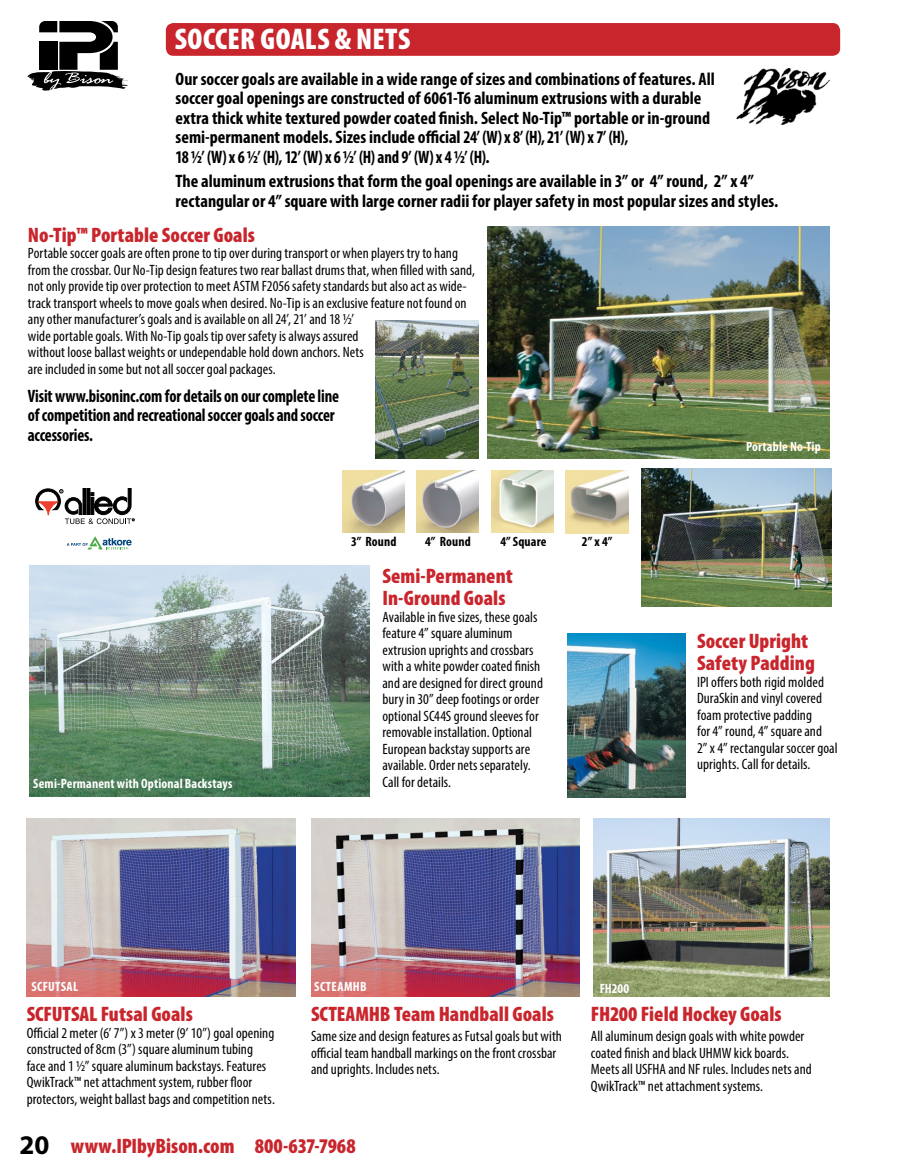
<style>
.page{position:relative;width:905px;height:1175px;background:#fff}
.page>*{position:absolute;margin:0;border:0;box-sizing:border-box;transform-origin:0 0}
.t1{font:900 condensed 30px "Myriad Pro";letter-spacing:.01em;color:#fff}
.t2{font:700 27px "Myriad Pro";color:#000}
.t3{font:900 condensed 21px/22.5px "Myriad Pro";color:#c9252c}
.t4{font:700 condensed 18px/19.5px "Myriad Pro";color:#000}
.t5{font:700 condensed 18px/19.5px "Myriad Pro";color:#000;scale:.92 1}
.t6{font:condensed 15px/16.5px "Myriad Pro";letter-spacing:.005em;color:#000}
.t7{font:700 condensed 13.5px "Myriad Pro";letter-spacing:.01em;color:#fff}
.t8{font:700 condensed 13.5px "Myriad Pro";letter-spacing:.01em;color:#000}
.t9{font:700 condensed 13.5px "Myriad Pro";letter-spacing:.03em;color:#fff}
</style>
<div class="page">
<svg style="left:27px;top:21px;width:101px;height:70px"></svg>
<div style="left:166px;top:23px;width:674px;height:33px;background:#c9252c;border-radius:8px"></div>
<img style="left:487px;top:226px;width:342px;height:232px">
<img style="left:375px;top:321px;width:103px;height:137px">
<img style="left:641px;top:469px;width:190px;height:137px">
<img style="left:29px;top:565px;width:340px;height:231px">
<img style="left:567px;top:633px;width:118px;height:165px">
<img style="left:417px;top:470px;width:62px;height:62px">
<img style="left:343px;top:470px;width:62px;height:62px">
<img style="left:492px;top:470px;width:62px;height:62px">
<img style="left:565px;top:470px;width:64px;height:64px">
<svg style="left:36px;top:488px;width:98px;height:36px"></svg>
<svg style="left:67px;top:536px;width:65px;height:13px"></svg>
<img style="left:736px;top:69px;width:93px;height:56px">
<img style="left:27px;top:819px;width:268px;height:177px">
<img style="left:311px;top:818px;width:269px;height:179px">
<img style="left:593px;top:819px;width:236px;height:178px">
<h1 class="t1" style="left:175px;top:20px;width:237px">SOCCER GOALS &amp; NETS</h1>
<p class="t4" style="left:176px;top:68px;width:540px">Our soccer goals are available in a wide range of sizes and combinations of features. All soccer goal openings are constructed of 6061-T6 aluminum extrusions with a durable extra thick white textured powder coated finish. Select No-Tip™ portable or in-ground semi-permanent models. Sizes include official 24’ (W) x 8’ (H), 21’ (W) x 7’ (H),<br>18 ½’ (W) x 6 ½’ (H), 12’ (W) x 6 ½’ (H) and 9’ (W) x 4 ½’ (H).</p>
<p class="t4" style="left:176px;top:171px;width:604px">The aluminum extrusions that form the goal openings are available in 3” or 4” round, 2” x 4” rectangular or 4” square with large corner radii for player safety in most popular sizes and styles.</p>
<h3 class="t3" style="left:28px;top:223px;width:229px">No-Tip™ Portable Soccer Goals</h3>
<p class="t6" style="left:28px;top:245px;width:448px">Portable soccer goals are often prone to tip over during transport or when players try to hang from the crossbar. Our No-Tip design features two rear ballast drums that, when filled with sand, not only provide tip over protection to meet ASTM F2056 safety standards but also act as wide&shy;track transport wheels to move goals when desired. No-Tip is an exclusive feature not found on any other manufacturer’s goals and is available on all 24’, 21’ and 18 ½’<br>wide portable goals. With No-Tip goals tip over safety is always assured<br>without loose ballast weights or undependable hold down anchors. Nets<br>are included in some but not all soccer goal packages.</p>
<p class="t5" style="left:28px;top:386px;width:339px">Visit www.bisoninc.com for details on our complete line of competition and recreational soccer goals and soccer accessories.</p>
<p class="t7" style="left:746px;top:438px;width:76px">Portable No-Tip</p>
<p class="t7" style="left:33px;top:775px;width:200px">Semi-Permanent with Optional Backstays</p>
<p class="t8" style="left:351px;top:533px;width:47px">3” Round</p>
<p class="t8" style="left:425px;top:533px;width:47px">4” Round</p>
<p class="t8" style="left:500px;top:533px;width:48px">4” Square</p>
<p class="t8" style="left:582px;top:533px;width:32px">2” x 4”</p>
<h3 class="t3" style="left:382px;top:563px;width:132px">Semi-Permanent<br>In-Ground Goals</h3>
<p class="t6" style="left:382px;top:608px;width:162px">Available in five sizes, these goals feature 4” square aluminum extrusion uprights and crossbars with a white powder coated finish and are designed for direct ground bury in 30” deep footings or order optional SC44S ground sleeves for removable installation. Optional<br>European backstay supports are available. Order nets separately.<br>Call for details.</p>
<h3 class="t3" style="left:697px;top:629px;width:119px">Soccer Upright<br>Safety Padding</h3>
<p class="t6" style="left:697px;top:673px;width:142px">IPI offers both rigid molded<br>DuraSkin and vinyl covered foam protective padding<br>for 4” round, 4” square and<br>2” x 4” rectangular soccer goal uprights. Call for details.</p>
<p class="t7" style="left:31px;top:977px;width:48px">SCFUTSAL</p>
<p class="t9" style="left:314px;top:978px;width:54px">SCTEAMHB</p>
<h3 class="t3" style="left:311px;top:1002px;width:244px">SCTEAMHB Team Handball Goals</h3>
<p class="t6" style="left:311px;top:1027px;width:252px">Same size and design features as Futsal goals but with official team handball markings on the front crossbar and uprights. Includes nets.</p>
<h3 class="t3" style="left:27px;top:1002px;width:168px">SCFUTSAL Futsal Goals</h3>
<p class="t6" style="left:27px;top:1024px;width:250px">Official 2 meter (6’ 7”) x 3 meter (9’ 10”) goal opening constructed of 8cm (3”) square aluminum tubing face and 1 1/2” square aluminum backstays. Features QwikTrack™ net attachment system, rubber floor protectors, weight ballast bags and competition nets.</p>
<h2 class="t2" style="left:20px;top:1127px;width:31px">20</h2>
<h3 class="t3" style="left:71px;top:1134px;width:286px">www.IPIbyBison.com 800-637-7968</h3>
<p class="t7" style="left:600px;top:980px;width:31px">FH200</p>
<h3 class="t3" style="left:591px;top:1002px;width:192px">FH200 Field Hockey Goals</h3>
<p class="t6" style="left:591px;top:1027px;width:222px">All aluminum design goals with white powder coated finish and black UHMW kick boards.<br>Meets all USFHA and NF rules. Includes nets and QwikTrack™ net attachment systems.</p>
</div>
